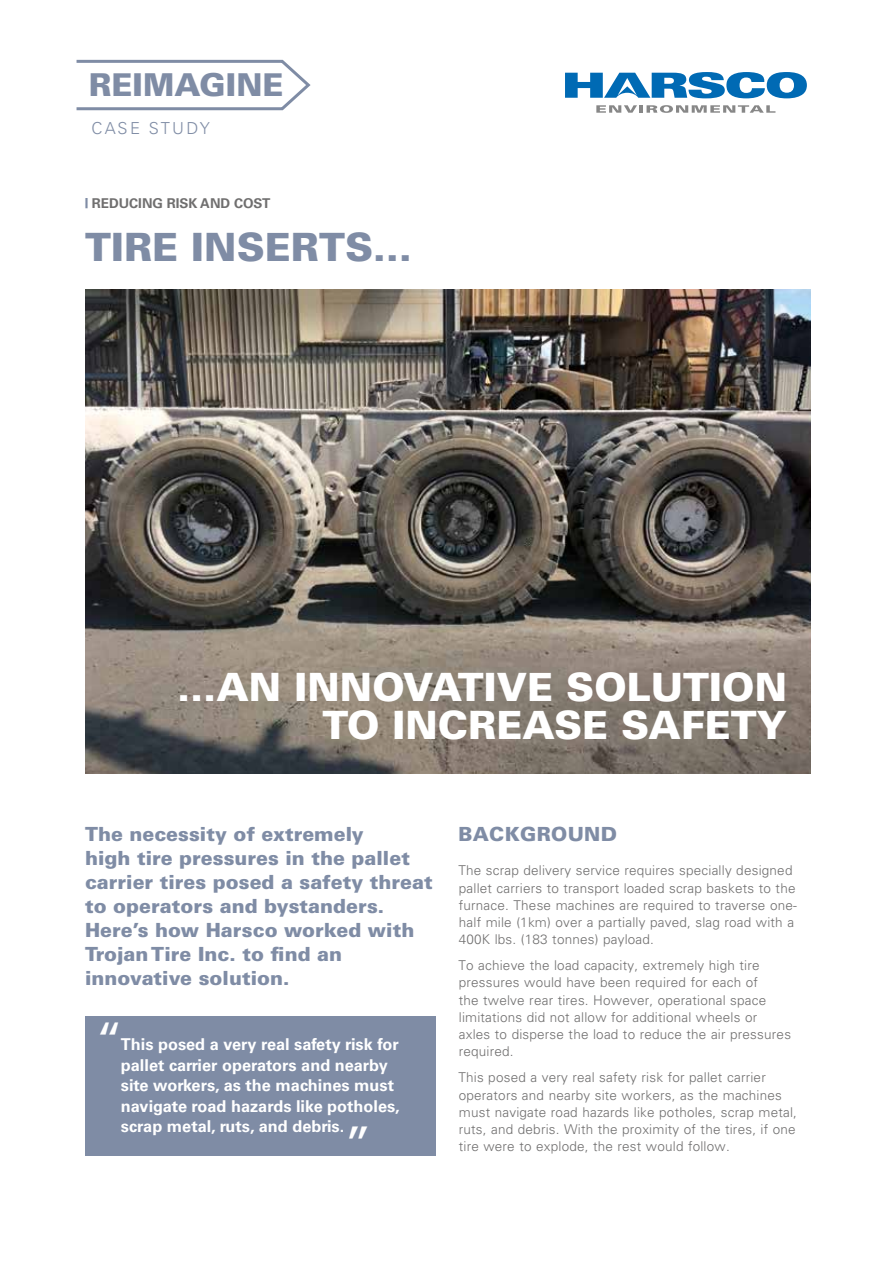
<style>
.page{position:relative;width:893px;height:1263px;background:#fff}
.page>*{position:absolute;margin:0;border:0;box-sizing:border-box;transform-origin:0 0}
.t1{font:49.2px "Univers LT Pro 55 Roman";color:#fff}
.t2{font:900 39px/37.5px "Univers LT Pro 75";color:#fff;text-align:right}
.t3{font:900 39px "Univers LT Pro 75";color:#7f8ca5}
.t4{font:900 31.5px "Univers LT Pro 75";color:#7f8ca5}
.t5{font:900 19.5px/24px "Univers LT Pro 75";color:#7f8ca5}
.t6{font:300 16.5px "Univers LT Pro 45";letter-spacing:.14em;color:#7f8ca5}
.t7{font:700 16.35px/20.5px "Univers LT Pro 65";color:#fff}
.t8{font:300 13.5px/17.2px "Univers LT Pro 45";letter-spacing:.015em;color:#706f6f}
.t9{font:700 13.5px "Univers LT Pro 65";color:#706f6f}
.s1{font-family:"Univers LT Pro 85 X Black";font-weight:400;color:#7f8ca5}
</style>
<div class="page">
<img style="left:85px;top:289px;width:725px;height:485px">
<div style="left:85px;top:1016px;width:351px;height:139px;background:#7f8ca5"></div>
<svg style="left:76px;top:59px;width:235px;height:52px"></svg>
<svg style="left:565px;top:72px;width:242px;height:26px"></svg>
<svg style="left:596px;top:105px;width:179px;height:8px"></svg>
<h3 class="t4" style="left:89px;top:63px;width:196px">REIMAGINE</h3>
<p class="t6" style="left:91px;top:117px;width:120px">CASE STUDY</p>
<p class="t9" style="left:85px;top:194px;width:187px"><span class="s1">|</span> REDUCING RISK AND COST</p>
<h2 class="t3" style="left:85px;top:220px;width:329px">TIRE INSERTS...</h2>
<h2 class="t2" style="left:177px;top:667px;width:611px">...AN INNOVATIVE SOLUTION<br>TO INCREASE SAFETY</h2>
<h3 class="t5" style="left:85px;top:821px;width:349px">The necessity of extremely<br>high tire pressures in the pallet carrier tires posed a safety threat to operators and bystanders.<br>Here’s how Harsco worked with<br>Trojan Tire Inc. to find an innovative solution.</h3>
<h3 class="t5" style="left:458px;top:821px;width:160px">BACKGROUND</h3>
<p class="t8" style="left:458px;top:862px;width:340px">The scrap delivery service requires specially designed pallet carriers to transport loaded scrap baskets to the furnace. These machines are required to traverse one&shy;half mile (1km) over a partially paved, slag road with a 400K lbs. (183 tonnes) payload.</p>
<p class="t8" style="left:458px;top:956px;width:334px">To achieve the load capacity, extremely high tire pressures would have been required for each of<br>the twelve rear tires. However, operational space limitations did not allow for additional wheels or axles to disperse the load to reduce the air pressures required.</p>
<p class="t8" style="left:458px;top:1068px;width:340px">This posed a very real safety risk for pallet carrier operators and nearby site workers, as the machines must navigate road hazards like potholes, scrap metal, ruts, and debris. With the proximity of the tires, if one tire were to explode, the rest would follow.</p>
<h1 class="t1" style="left:96px;top:1007px;width:29px">“</h1>
<p class="t7" style="left:121px;top:1033px;width:280px">This posed a very real safety risk for pallet carrier operators and nearby site workers, as the machines must navigate road hazards like potholes, scrap metal, ruts, and debris.</p>
<h1 class="t1" style="left:344px;top:1110px;width:29px">”</h1>
</div>
